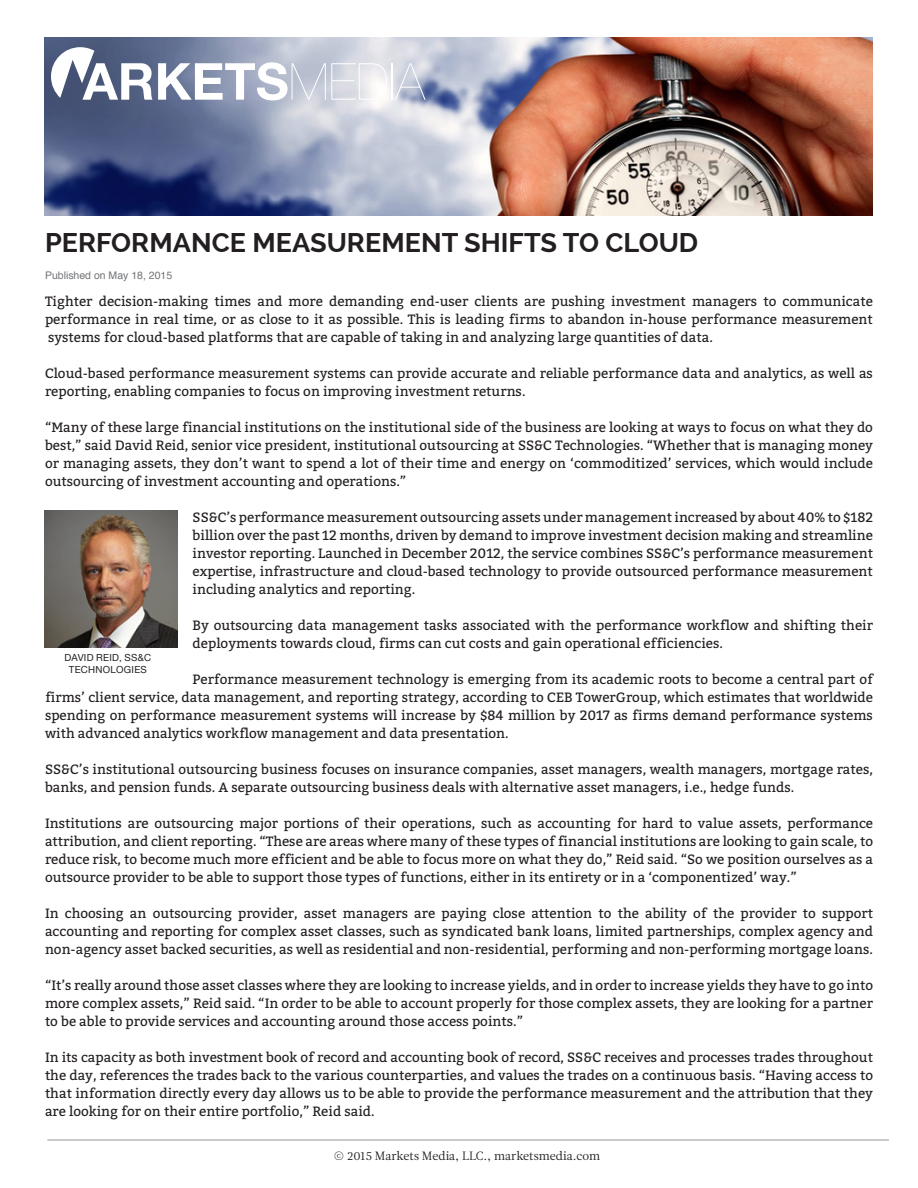
<style>
.page{position:relative;width:918px;height:1188px;background:#fff}
.page>*{position:absolute;margin:0;border:0;box-sizing:border-box;transform-origin:0 0}
.Body_Text{font:700 27px "Raleway";color:#231f20}
.Body_Text-2{font:13.5px/18px "Bitter";color:#231f20;text-align:justify}
.Page_Head{font:12px "Leitura News Roman 1";color:#231f20}
.Body_Text-3{font:10.5px "Helvetica";color:#727477}
.Pull_Quote_Name{font:9.75px/12px "Helvetica Neue";letter-spacing:.03em;color:#231f20;text-align:center}
</style>
<div class="page">
<hr style="left:47px;top:1140px;width:842px;height:1px;background:#939598">
<img style="left:44px;top:38px;width:829px;height:178px">
<svg style="left:51px;top:47px;width:336px;height:53px"></svg>
<hr style="left:392px;top:63px;width:1px;height:37px;background:#fff">
<svg style="left:395px;top:63px;width:31px;height:37px"></svg>
<img style="left:44px;top:511px;width:134px;height:137px">
<p class="Body_Text" style="left:45px;top:227px;width:655px">PERFORMANCE MEASUREMENT SHIFTS TO CLOUD</p>
<p class="Body_Text-3" style="left:45px;top:267px;width:129px">Published on May 18, 2015</p>
<p class="Body_Text-2" style="left:45px;top:292px;width:829px">Tighter decision-making times and more demanding end-user clients are pushing investment managers to communicate performance in real time, or as close to it as possible. This is leading firms to abandon in-house performance measurement systems for cloud-based platforms that are capable of taking in and analyzing large quantities of data.</p>
<p class="Body_Text-2" style="left:45px;top:364px;width:829px">Cloud-based performance measurement systems can provide accurate and reliable performance data and analytics, as well as reporting, enabling companies to focus on improving investment returns.</p>
<p class="Body_Text-2" style="left:45px;top:418px;width:830px">“Many of these large financial institutions on the institutional side of the business are looking at ways to focus on what they do best,” said David Reid, senior vice president, institutional outsourcing at SS&amp;C Technologies. “Whether that is managing money or managing assets, they don’t want to spend a lot of their time and energy on ‘commoditized’ services, which would include outsourcing of investment accounting and operations.”</p>
<p class="Body_Text-2" style="left:193px;top:508px;width:682px">SS&amp;C’s performance measurement outsourcing assets under management increased by about 40% to $182 billion over the past 12 months, driven by demand to improve investment decision making and streamline investor reporting. Launched in December 2012, the service combines SS&amp;C’s performance measurement expertise, infrastructure and cloud-based technology to provide outsourced performance measurement including analytics and reporting.</p>
<p class="Body_Text-2" style="left:193px;top:616px;width:682px">By outsourcing data management tasks associated with the performance workflow and shifting their deployments towards cloud, firms can cut costs and gain operational efficiencies.</p>
<p class="Body_Text-2" style="left:45px;top:670px;width:830px;text-indent:148px">Performance measurement technology is emerging from its academic roots to become a central part of firms’ client service, data management, and reporting strategy, according to CEB TowerGroup, which estimates that worldwide spending on performance measurement systems will increase by $84 million by 2017 as firms demand performance systems with advanced analytics workflow management and data presentation.</p>
<p class="Body_Text-2" style="left:45px;top:760px;width:830px">SS&amp;C’s institutional outsourcing business focuses on insurance companies, asset managers, wealth managers, mortgage rates, banks, and pension funds. A separate outsourcing business deals with alternative asset managers, i.e., hedge funds.</p>
<p class="Body_Text-2" style="left:45px;top:814px;width:830px">Institutions are outsourcing major portions of their operations, such as accounting for hard to value assets, performance attribution, and client reporting. “These are areas where many of these types of financial institutions are looking to gain scale, to reduce risk, to become much more efficient and be able to focus more on what they do,” Reid said. “So we position ourselves as a outsource provider to be able to support those types of functions, either in its entirety or in a ‘componentized’ way.”</p>
<p class="Body_Text-2" style="left:45px;top:904px;width:830px">In choosing an outsourcing provider, asset managers are paying close attention to the ability of the provider to support accounting and reporting for complex asset classes, such as syndicated bank loans, limited partnerships, complex agency and non-agency asset backed securities, as well as residential and non-residential, performing and non-performing mortgage loans.</p>
<p class="Body_Text-2" style="left:45px;top:976px;width:830px">“It’s really around those asset classes where they are looking to increase yields, and in order to increase yields they have to go into more complex assets,” Reid said. “In order to be able to account properly for those complex assets, they are looking for a partner to be able to provide services and accounting around those access points.”</p>
<p class="Body_Text-2" style="left:45px;top:1048px;width:830px">In its capacity as both investment book of record and accounting book of record, SS&amp;C receives and processes trades throughout the day, references the trades back to the various counterparties, and values the trades on a continuous basis. “Having access to that information directly every day allows us to be able to provide the performance measurement and the attribution that they are looking for on their entire portfolio,” Reid said.</p>
<p class="Page_Head" style="left:334px;top:1149px;width:268px">© 2015 Markets Media, LLC., marketsmedia.com</p>
<p class="Pull_Quote_Name" style="left:65px;top:652px;width:88px">DAVID REID, SS&amp;C<br>TECHNOLOGIES</p>
</div>
